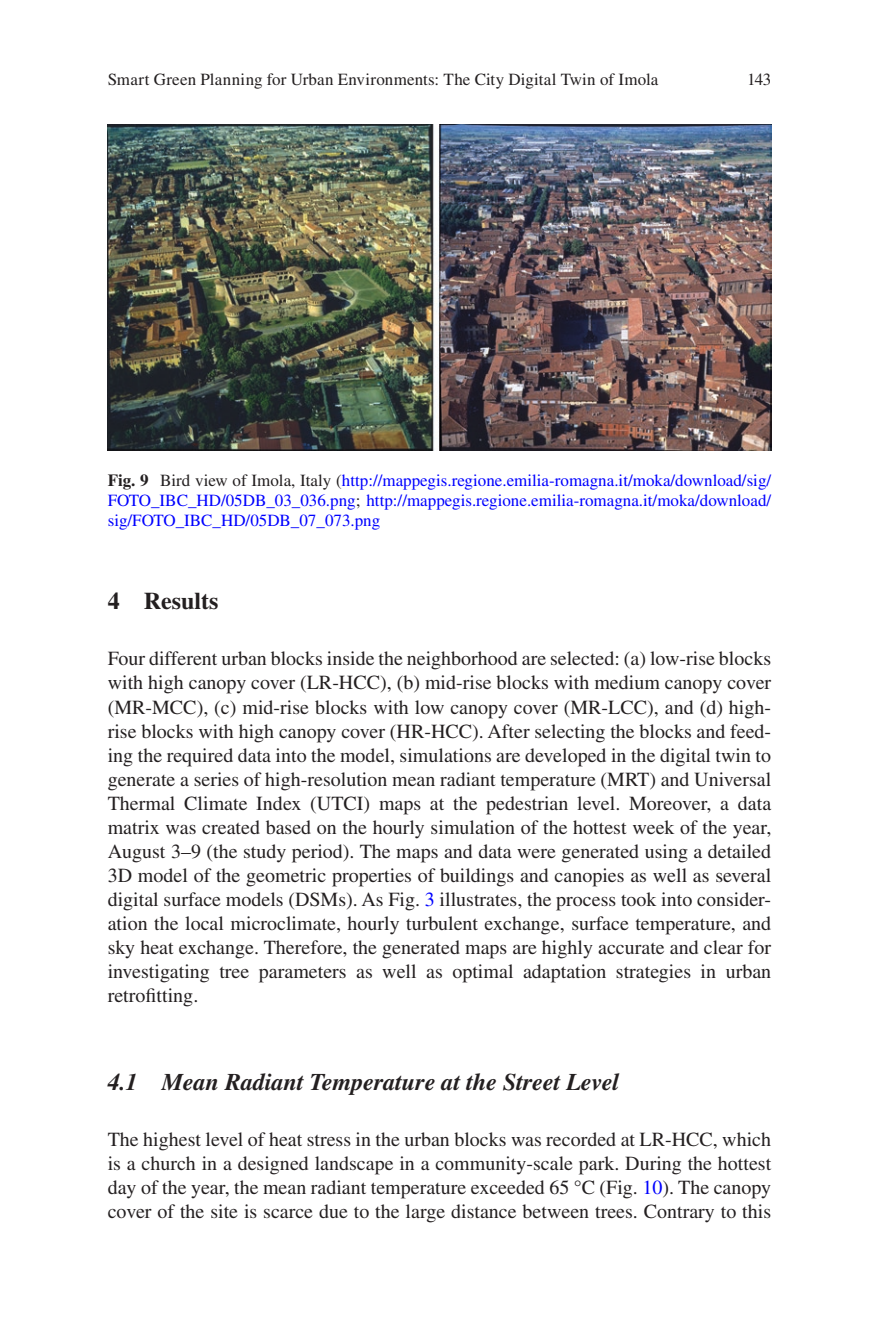
<style>
.page{position:relative;width:879px;height:1333px;background:#fff}
.page>*{position:absolute;margin:0;border:0;box-sizing:border-box;transform-origin:0 0}
._2_hd{font:italic 700 24px "Times LT Std";color:#231f20}
._1_hd{font:700 24px "Times LT Std";color:#231f20}
.Text_flush{font:20px/24px "Times LT Std";color:#231f20;text-align:justify}
.t1{font:17px/20px "Times LT Std";color:#00f;text-align:justify}
.t2{font:17px "Times LT Std";letter-spacing:.01em;color:#231f20}
.s1{font-weight:700;color:#231f20}
.s2{color:#231f20}
.s3{color:#00f}
</style>
<div class="page">
<img style="left:108px;top:124px;width:663px;height:326px">
<p class="t2" style="left:108px;top:70px;width:552px">Smart Green Planning for Urban Environments: The City Digital Twin of Imola</p>
<p class="t2" style="left:747px;top:70px;width:26px">143</p>
<p class="t1" style="left:108px;top:470px;width:665px"><span class="s1">Fig. 9</span> <span class="s2">Bird view of Imola, Italy (</span>http://mappegis.regione.emilia-romagna.it/moka/download/sig/ FOTO_IBC_HD/05DB_03_036.png<span class="s2">;</span> http://mappegis.regione.emilia-romagna.it/moka/download/ sig/FOTO_IBC_HD/05DB_07_073.png</p>
<h2 class="_1_hd" style="left:108px;top:587px;width:112px">4 Results</h2>
<p class="Text_flush" style="left:108px;top:646px;width:665px">Four different urban blocks inside the neighborhood are selected: (a) low-rise blocks with high canopy cover (LR-HCC), (b) mid-rise blocks with medium canopy cover (MR-MCC), (c) mid-rise blocks with low canopy cover (MR-LCC), and (d) high&shy;rise blocks with high canopy cover (HR-HCC). After selecting the blocks and feed&shy;ing the required data into the model, simulations are developed in the digital twin to generate a series of high-resolution mean radiant temperature (MRT) and Universal Thermal Climate Index (UTCI) maps at the pedestrian level. Moreover, a data matrix was created based on the hourly simulation of the hottest week of the year, August 3–9 (the study period). The maps and data were generated using a detailed 3D model of the geometric properties of buildings and canopies as well as several digital surface models (DSMs). As Fig. <span class="s3">3</span> illustrates, the process took into consider&shy;ation the local microclimate, hourly turbulent exchange, surface temperature, and sky heat exchange. Therefore, the generated maps are highly accurate and clear for investigating tree parameters as well as optimal adaptation strategies in urban retrofitting.</p>
<h3 class="_2_hd" style="left:108px;top:1067px;width:513px">4.1 Mean Radiant Temperature at the Street Level</h3>
<p class="Text_flush" style="left:108px;top:1126px;width:665px">The highest level of heat stress in the urban blocks was recorded at LR-HCC, which is a church in a designed landscape in a community-scale park. During the hottest day of the year, the mean radiant temperature exceeded 65 °C (Fig. <span class="s3">10</span>). The canopy cover of the site is scarce due to the large distance between trees. Contrary to this</p>
</div>
